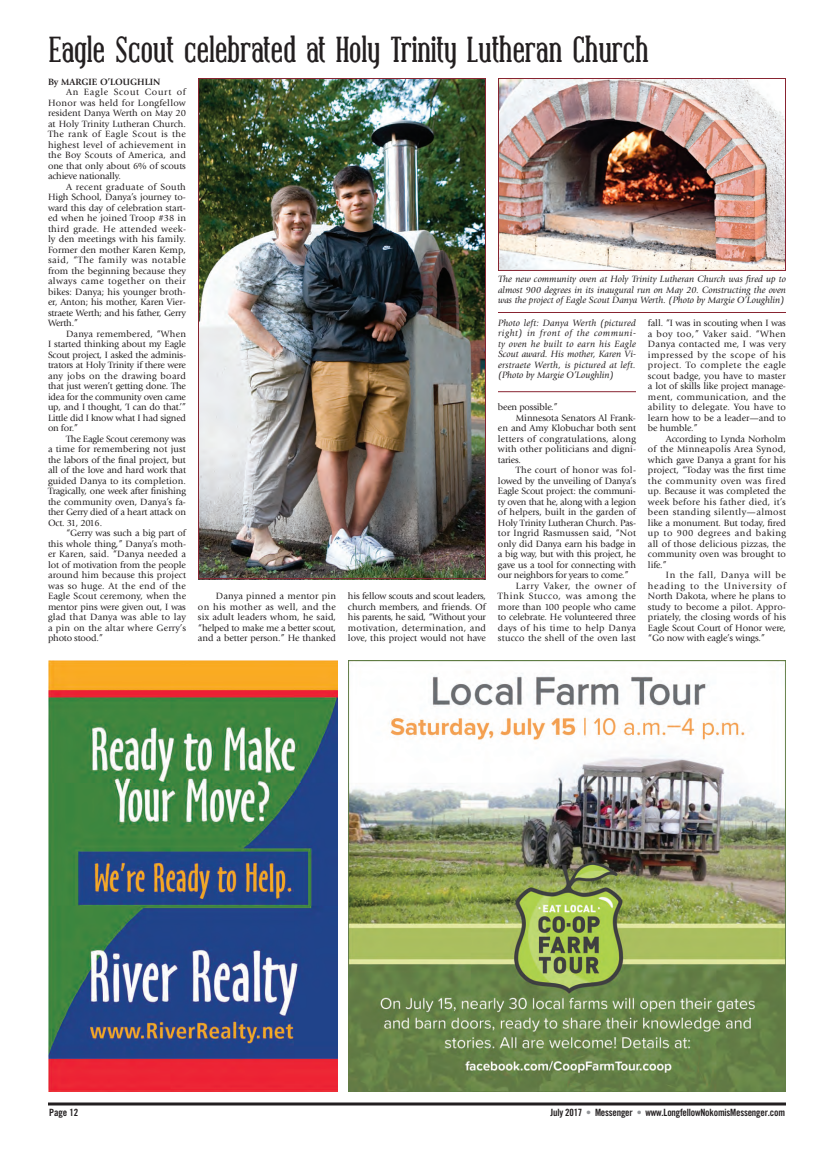
<style>
.page{position:relative;width:828px;height:1152px;background:#fff}
.page>*{position:absolute;margin:0;border:0;box-sizing:border-box;transform-origin:0 0}
.t1{font:700 36px "Covington Cond";letter-spacing:-.03em;color:#231f20}
.t2{font:10px "Trade Gothic LT Std Bd Cn 20";letter-spacing:-.02em;color:#231f20}
.t3{font:9.5px/10.5px "Giovanni Std";letter-spacing:-.01em;color:#231f20;text-align:justify}
.t4{font:italic 9.5px/10.5px "Giovanni Std";color:#231f20;text-align:justify}
.t5{font:9.5px "Giovanni Std";letter-spacing:.02em;color:#231f20}
.t6{font:9.5px "Giovanni Std";letter-spacing:.055em;color:#231f20}
.t7{font:9.5px "Giovanni Std";letter-spacing:.01em;color:#231f20}
.t8{font:9.5px "Giovanni Std";letter-spacing:.015em;color:#231f20}
.t9{font:9.5px "Giovanni Std";letter-spacing:.03em;color:#231f20}
.t10{font:700 9.5px "Giovanni Std";color:#231f20}
.s1{color:#939598}
</style>
<div class="page">
<svg style="left:48px;top:1102px;width:738px;height:4px;background:#595657"></svg>
<img style="left:348px;top:660px;width:438px;height:432px">
<img style="left:48px;top:660px;width:289px;height:432px">
<img style="left:500px;top:80px;width:284px;height:189px">
<div style="left:498px;top:78px;width:288px;height:193px;border:1px solid #882431"></div>
<img style="left:200px;top:80px;width:284px;height:497px">
<div style="left:198px;top:78px;width:288px;height:501px;border:1px solid #882431"></div>
<hr style="left:498px;top:391px;width:138px;height:1px;background:#882431">
<hr style="left:498px;top:312px;width:288px;height:1px;background:#882431">
<h1 class="t1" style="left:48px;top:32px;width:603px">Eagle Scout celebrated at Holy Trinity Lutheran Church</h1>
<p class="t10" style="left:48px;top:76px;width:114px">By MARGIE O’LOUGHLIN</p>
<p class="t3" style="left:48px;top:87px;width:140px;text-indent:18px">An Eagle Scout Court of Honor was held for Longfellow resident Danya Werth on May 20 at Holy Trinity Lutheran Church.<br>The rank of Eagle Scout is the highest level of achievement in the Boy Scouts of America, and one that only about 6% of scouts achieve nationally.</p>
<p class="t3" style="left:48px;top:182px;width:140px;text-indent:18px">A recent graduate of South High School, Danya’s journey to&shy;ward this day of celebration start&shy;ed when he joined Troop #38 in third grade. He attended week&shy;ly den meetings with his family.<br>Former den mother Karen Kemp, said, “The family was notable from the beginning because they always came together on their bikes: Danya; his younger broth&shy;er, Anton; his mother, Karen Vier&shy;straete Werth; and his father, Gerry Werth.”</p>
<p class="t3" style="left:48px;top:329px;width:140px;text-indent:18px">Danya remembered, “When I started thinking about my Eagle Scout project, I asked the adminis&shy;trators at Holy Trinity if there were any jobs on the drawing board that just weren’t getting done. The idea for the community oven came up, and I thought, ‘I can do that.’” Little did I know what I had signed on for.”</p>
<p class="t3" style="left:48px;top:434px;width:140px;text-indent:18px">The Eagle Scout ceremony was a time for remembering not just the labors of the final project, but all of the love and hard work that guided Danya to its completion.<br>Tragically, one week after finishing the community oven, Danya’s fa&shy;ther Gerry died of a heart attack on Oct. 31, 2016.</p>
<p class="t3" style="left:48px;top:528px;width:140px;text-indent:18px">“Gerry was such a big part of this whole thing,” Danya’s moth&shy;er Karen, said. “Danya needed a lot of motivation from the people around him because this project was so huge. At the end of the Eagle Scout ceremony, when the mentor pins were given out, I was glad that Danya was able to lay a pin on the altar where Gerry’s photo stood.”</p>
<p class="t4" style="left:498px;top:274px;width:290px">The new community oven at Holy Trinity Lutheran Church was fired up to almost 900 degrees in its inaugural run on May 20. Constructing the oven was the project of Eagle Scout Danya Werth. (Photo by Margie O’Loughlin)</p>
<p class="t4" style="left:498px;top:317px;width:140px">Photo left: Danya Werth (pictured right) in front of the communi&shy;ty oven he built to earn his Eagle Scout award. His mother, Karen Vi&shy;erstraete Werth, is pictured at left. (Photo by Margie O’Loughlin)</p>
<p class="t3" style="left:648px;top:318px;width:140px">fall. “I was in scouting when I was a boy too,” Vaker said. “When Danya contacted me, I was very impressed by the scope of his project. To complete the eagle scout badge, you have to master a lot of skills like project manage&shy;ment, communication, and the ability to delegate. You have to learn how to be a leader—and to be humble.”</p>
<p class="t3" style="left:648px;top:433px;width:140px;text-indent:18px">According to Lynda Norholm of the Minneapolis Area Synod, which gave Danya a grant for his project, “Today was the first time the community oven was fired up. Because it was completed the week before his father died, it’s been standing silently—almost like a monument. But today, fired up to 900 degrees and baking all of those delicious pizzas, the community oven was brought to life.”</p>
<p class="t3" style="left:648px;top:570px;width:140px;text-indent:18px">In the fall, Danya will be heading to the University of North Dakota, where he plans to study to become a pilot. Appro&shy;priately, the closing words of his Eagle Scout Court of Honor were, “Go now with eagle’s wings.”</p>
<p class="t3" style="left:498px;top:402px;width:61px">been possible.”</p>
<p class="t3" style="left:516px;top:413px;width:121px">Minnesota Senators Al Frank-</p>
<p class="t3" style="left:498px;top:423px;width:140px">en and Amy Klobuchar both sent</p>
<p class="t5" style="left:498px;top:433px;width:140px">letters of congratulations, along</p>
<p class="t7" style="left:498px;top:444px;width:140px">with other politicians and digni-</p>
<p class="t3" style="left:498px;top:455px;width:24px">taries.</p>
<p class="t5" style="left:516px;top:465px;width:122px">The court of honor was fol-</p>
<p class="t3" style="left:498px;top:476px;width:140px">lowed by the unveiling of Danya’s</p>
<p class="t3" style="left:498px;top:486px;width:139px">Eagle Scout project: the communi-</p>
<p class="t3" style="left:498px;top:497px;width:140px">ty oven that he, along with a legion</p>
<p class="t3" style="left:498px;top:507px;width:139px">of helpers, built in the garden of</p>
<p class="t3" style="left:498px;top:518px;width:140px">Holy Trinity Lutheran Church. Pas-</p>
<p class="t8" style="left:498px;top:528px;width:140px">tor Ingrid Rasmussen said, “Not</p>
<p class="t3" style="left:498px;top:539px;width:139px">only did Danya earn his badge in</p>
<p class="t3" style="left:498px;top:549px;width:139px">a big way, but with this project, he</p>
<p class="t3" style="left:498px;top:560px;width:140px">gave us a tool for connecting with</p>
<p class="t3" style="left:498px;top:570px;width:132px">our neighbors for years to come.”</p>
<p class="t6" style="left:516px;top:580px;width:121px">Larry Vaker, the owner of</p>
<p class="t6" style="left:498px;top:591px;width:139px">Think Stucco, was among the</p>
<p class="t3" style="left:498px;top:602px;width:140px">more than 100 people who came</p>
<p class="t3" style="left:498px;top:612px;width:139px">to celebrate. He volunteered three</p>
<p class="t9" style="left:498px;top:622px;width:140px">days of his time to help Danya</p>
<p class="t5" style="left:498px;top:633px;width:139px">stucco the shell of the oven last</p>
<p class="t3" style="left:198px;top:591px;width:140px;text-indent:18px">Danya pinned a mentor pin on his mother as well, and the six adult leaders whom, he said, “helped to make me a better scout, and a better person.” He thanked</p>
<p class="t3" style="left:348px;top:591px;width:140px">his fellow scouts and scout leaders, church members, and friends. Of his parents, he said, “Without your motivation, determination, and love, this project would not have</p>
<p class="t2" style="left:49px;top:1107px;width:31px">Page 12</p>
<p class="t2" style="left:551px;top:1107px;width:236px">July 2017 <span class="s1">•</span> Messenger <span class="s1">•</span> www.LongfellowNokomisMessenger.com</p>
</div>
